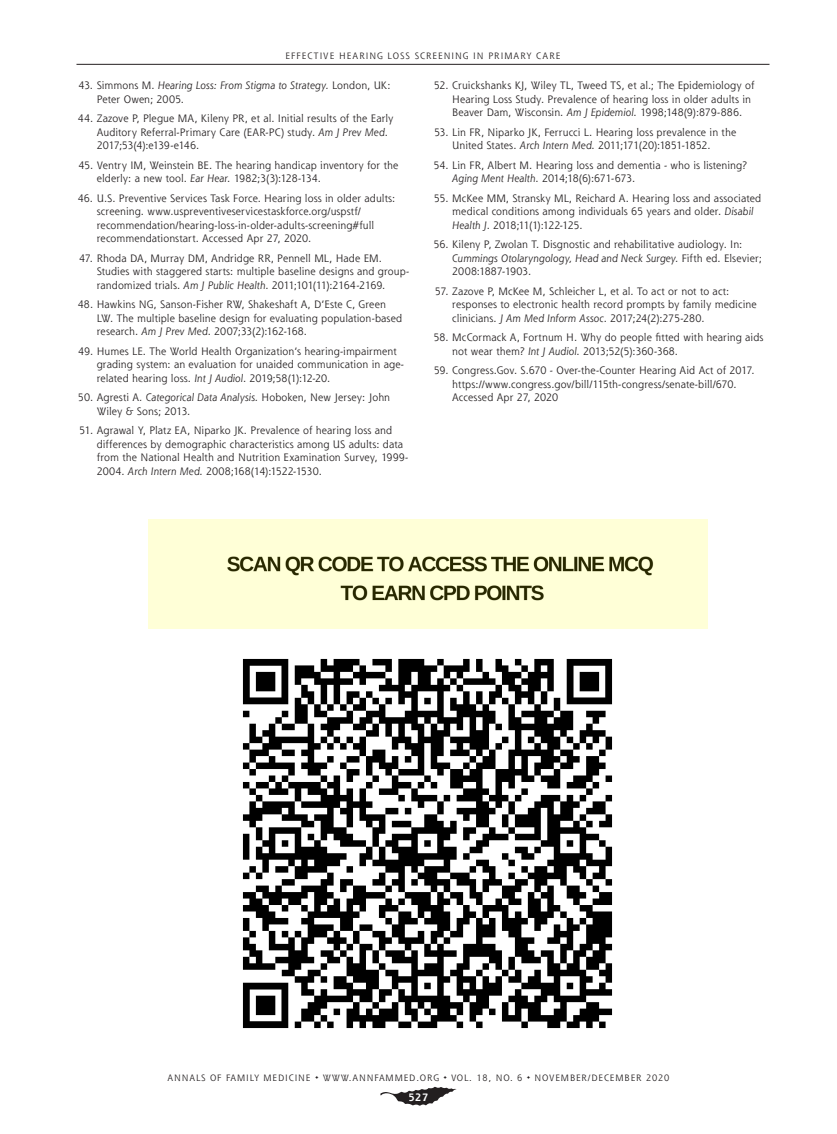
<style>
.page{position:relative;width:837px;height:1134px;background:#fff}
.page>*{position:absolute;margin:0;border:0;box-sizing:border-box;transform-origin:0 0}
.t1{font:10.5px/13.5px "Shannon Std";letter-spacing:.01em;color:#231f20}
.t2{font:700 10.5px "Shannon Std";color:#fff}
.t3{font:9px "Shannon Std";letter-spacing:.1em;color:#231f20}
.s1{font-style:italic}
</style>
<div class="page">
<svg style="left:380px;top:1087px;width:77px;height:19px"></svg>
<hr style="left:76px;top:64px;width:694px;height:1px;background:#231f20">
<img style="left:242px;top:658px;width:371px;height:371px">
<div style="left:148px;top:519px;width:560px;height:110px;background:#ff0;opacity:.16"></div>
<p class="t3" style="left:285px;top:51px;width:277px">EFFECTIVE HEARING LOSS SCREENING IN PRIMARY CARE</p>
<p class="t1" style="left:97px;top:78px;width:295px;text-indent:-18px">43. Simmons M. <span class="s1">Hearing Loss: From Stigma to Strategy.</span> London, UK:<br>Peter Owen; 2005.</p>
<p class="t1" style="left:97px;top:111px;width:298px;text-indent:-19px">44. Zazove P, Plegue MA, Kileny PR, et al. Initial results of the Early<br>Auditory Referral-Primary Care (EAR-PC) study. <span class="s1">Am J Prev Med</span>.<br>2017;53(4):e139-e146.</p>
<p class="t1" style="left:97px;top:158px;width:303px;text-indent:-18px">45. Ventry IM, Weinstein BE. The hearing handicap inventory for the elderly: a new tool. <span class="s1">Ear Hear</span>. 1982;3(3):128-134.</p>
<p class="t1" style="left:97px;top:191px;width:300px;text-indent:-19px">46. U.S. Preventive Services Task Force. Hearing loss in older adults: screening. www.uspreventiveservicestaskforce.org/uspstf/ recommendation/hearing-loss-in-older-adults-screening#full recommendationstart. Accessed Apr 27, 2020.</p>
<p class="t1" style="left:97px;top:251px;width:314px;text-indent:-17px">47. Rhoda DA, Murray DM, Andridge RR, Pennell ML, Hade EM.<br>Studies with staggered starts: multiple baseline designs and group&shy;randomized trials. <span class="s1">Am J Public Health</span>. 2011;101(11):2164-2169.</p>
<p class="t1" style="left:97px;top:297px;width:307px;text-indent:-19px">48. Hawkins NG, Sanson-Fisher RW, Shakeshaft A, D’Este C, Green<br>LW. The multiple baseline design for evaluating population-based research. <span class="s1">Am J Prev Med</span>. 2007;33(2):162-168.</p>
<p class="t1" style="left:97px;top:344px;width:309px;text-indent:-19px">49. Humes LE. The World Health Organization’s hearing-impairment grading system: an evaluation for unaided communication in age&shy;related hearing loss. <span class="s1">Int J Audiol</span>. 2019;58(1):12-20.</p>
<p class="t1" style="left:97px;top:390px;width:295px;text-indent:-19px">50. Agresti A<span class="s1">. Categorical Data Analysis.</span> Hoboken, New Jersey: John<br>Wiley &amp; Sons; 2013.</p>
<p class="t1" style="left:97px;top:423px;width:313px;text-indent:-18px">51. Agrawal Y, Platz EA, Niparko JK. Prevalence of hearing loss and differences by demographic characteristics among US adults: data from the National Health and Nutrition Examination Survey, 1999- 2004. <span class="s1">Arch Intern Med</span>. 2008;168(14):1522-1530.</p>
<p class="t1" style="left:452px;top:78px;width:304px;text-indent:-18px">52. Cruickshanks KJ, Wiley TL, Tweed TS, et al.; The Epidemiology of<br>Hearing Loss Study. Prevalence of hearing loss in older adults in<br>Beaver Dam, Wisconsin. <span class="s1">Am J Epidemiol</span>. 1998;148(9):879-886.</p>
<p class="t1" style="left:452px;top:125px;width:286px;text-indent:-18px">53. Lin FR, Niparko JK, Ferrucci L. Hearing loss prevalence in the<br>United States. <span class="s1">Arch Intern Med</span>. 2011;171(20):1851-1852.</p>
<p class="t1" style="left:452px;top:158px;width:296px;text-indent:-19px">54. Lin FR, Albert M. Hearing loss and dementia - who is listening?<br><span class="s1">Aging Ment Health</span>. 2014;18(6):671-673.</p>
<p class="t1" style="left:452px;top:191px;width:310px;text-indent:-18px">55. McKee MM, Stransky ML, Reichard A. Hearing loss and associated medical conditions among individuals 65 years and older. <span class="s1">Disabil<br>Health J</span>. 2018;11(1):122-125.</p>
<p class="t1" style="left:452px;top:237px;width:311px;text-indent:-19px">56. Kileny P, Zwolan T. Disgnostic and rehabilitative audiology. In:<br><span class="s1">Cummings Otolaryngology, Head and Neck Surgey.</span> Fifth ed. Elsevier;<br>2008:1887-1903.</p>
<p class="t1" style="left:452px;top:284px;width:306px;text-indent:-17px">57. Zazove P, McKee M, Schleicher L, et al. To act or not to act: responses to electronic health record prompts by family medicine clinicians. <span class="s1">J Am Med Inform Assoc</span>. 2017;24(2):275-280.</p>
<p class="t1" style="left:452px;top:330px;width:313px;text-indent:-19px">58. McCormack A, Fortnum H. Why do people fitted with hearing aids not wear them? <span class="s1">Int J Audiol</span>. 2013;52(5):360-368.</p>
<p class="t1" style="left:452px;top:363px;width:304px;text-indent:-19px">59. Congress.Gov. S.670 - Over-the-Counter Hearing Aid Act of 2017. https://www.congress.gov/bill/115th-congress/senate-bill/670.<br>Accessed Apr 27, 2020</p>
<p class="t3" style="left:168px;top:1072px;width:503px">ANNALS OF FAMILY MEDICINE ✦ WWW.ANNFAMMED.ORG ✦ VOL. 18, NO. 6 ✦ NOVEMBER/DECEMBER 2020</p>
<p class="t2" style="left:408px;top:1090px;width:22px">527</p>
</div>
